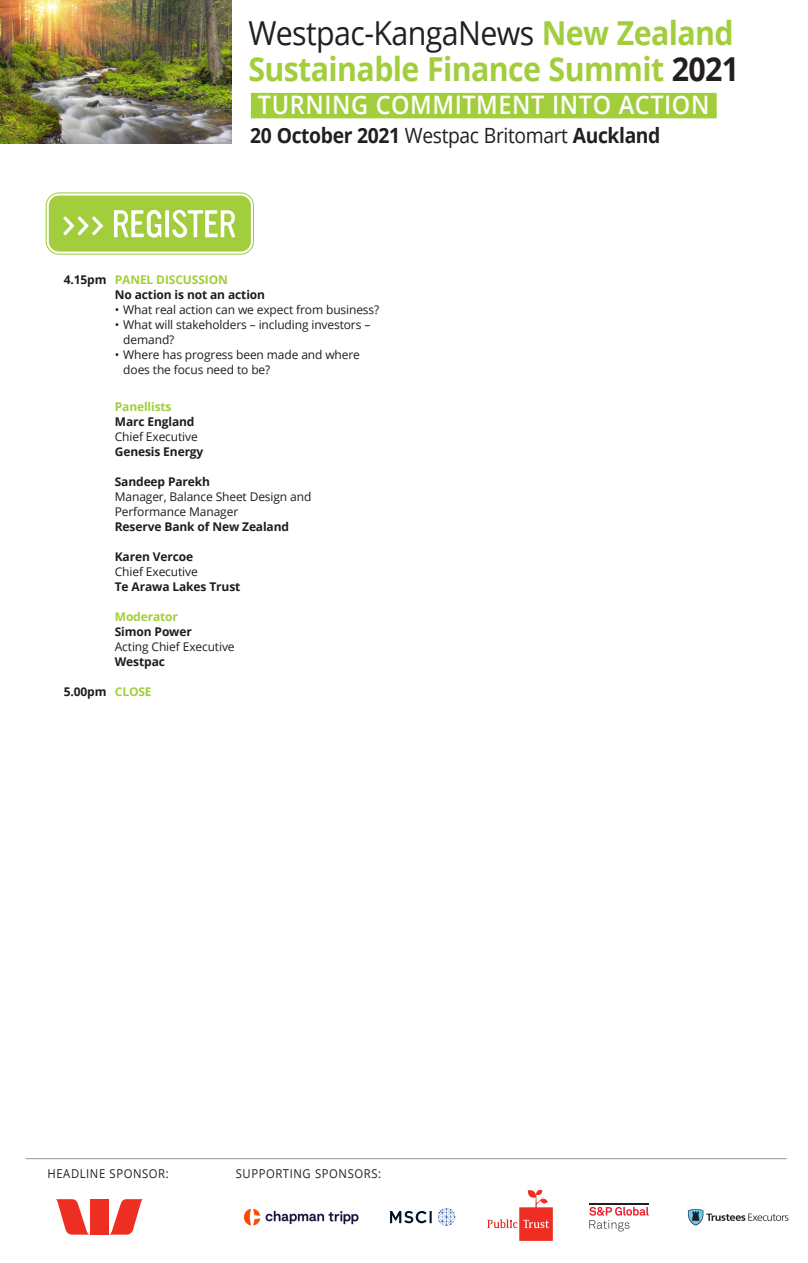
<style>
.page{position:relative;width:808px;height:1263px;background:#fff}
.page>*{position:absolute;margin:0;border:0;box-sizing:border-box;transform-origin:0 0}
.t1{font:700 33px/36px "Open Sans";letter-spacing:-.02em;color:#a2ce3d;scale:.92 1}
.t2{font:600 25.5px "Open Sans";letter-spacing:.025em;color:#fff;scale:.92 1}
.t3{font:700 21px "Open Sans";letter-spacing:-.02em;color:#231f20;scale:.92 1}
.t4{font:12.3px "Open Sans";letter-spacing:.05em;color:#231f20;scale:.92 1}
.KN-TextoBentonLight{font:12px/15px "Open Sans";letter-spacing:-.01em;color:#1e1c1f}
.KN-TextoBentonLight-2{font:700 12px "Open Sans";letter-spacing:-.01em;color:#1e1c1f}
.KN-TextoBentonLight-3{font:700 12px "Open Sans";letter-spacing:-.01em;color:#a2ce3d}
.s1{font-weight:400;color:#231f20}
.s2{color:#231f20}
.s3{font-weight:400}
.s4{color:#1e1c1f}
.s5{color:#a2ce3d}
</style>
<div class="page">
<div style="left:46px;top:192px;width:208px;height:63px;background:#a2ce3d;border-radius:13px"></div>
<svg style="left:63px;top:210px;width:172px;height:28px"></svg>
<div style="left:43px;top:189px;width:214px;height:69px;border:2px solid #fff;border-radius:15px"></div>
<div style="left:47px;top:193px;width:206px;height:61px;border:2px solid #fff;border-radius:11px"></div>
<img style="left:0;top:0;width:232px;height:143px">
<div style="left:251px;top:93px;width:466px;height:25px;background:#a2ce3d"></div>
<hr style="left:26px;top:1158px;width:761px;height:1px;background:#939598">
<svg style="left:56px;top:1199px;width:33px;height:35px"></svg>
<svg style="left:110px;top:1199px;width:33px;height:35px"></svg>
<div style="left:90px;top:1199px;width:19px;height:35px;background:#ee2e22"></div>
<svg style="left:487px;top:1189px;width:66px;height:52px"></svg>
<svg style="left:390px;top:1211px;width:42px;height:12px"></svg>
<svg style="left:438px;top:1208px;width:17px;height:18px"></svg>
<img style="left:243px;top:1208px;width:116px;height:18px">
<img style="left:687px;top:1208px;width:102px;height:18px">
<svg style="left:589px;top:1206px;width:60px;height:25px"></svg>
<hr style="left:589px;top:1203px;width:60px;height:1px;background:#231f20">
<p class="t1" style="left:248px;top:14px;width:535px"><span class="s1">Westpac-KangaNews</span> New Zealand<br>Sustainable Finance Summit <span class="s2">2021</span></p>
<p class="t2" style="left:258px;top:87px;width:492px">TURNING COMMITMENT INTO ACTION</p>
<p class="t3" style="left:250px;top:121px;width:447px">20 October 2021 <span class="s3">Westpac Britomart</span> Auckland</p>
<p class="KN-TextoBentonLight-3" style="left:64px;top:271px;width:166px"><span class="s4">4.15pm</span> PANEL DISCUSSION</p>
<p class="KN-TextoBentonLight-2" style="left:115px;top:286px;width:152px">No action is not an action</p>
<p class="KN-TextoBentonLight" style="left:115px;top:302px;width:266px">• What real action can we expect from business?</p>
<p class="KN-TextoBentonLight" style="left:123px;top:317px;width:249px;text-indent:-9px">• What will stakeholders – including investors – demand?</p>
<p class="KN-TextoBentonLight" style="left:123px;top:347px;width:238px;text-indent:-9px">• Where has progress been made and where does the focus need to be?</p>
<p class="KN-TextoBentonLight-3" style="left:115px;top:398px;width:58px">Panellists</p>
<p class="KN-TextoBentonLight-2" style="left:115px;top:413px;width:81px">Marc England</p>
<p class="KN-TextoBentonLight" style="left:115px;top:429px;width:85px">Chief Executive</p>
<p class="KN-TextoBentonLight-2" style="left:115px;top:443px;width:90px">Genesis Energy</p>
<p class="KN-TextoBentonLight-2" style="left:115px;top:473px;width:97px">Sandeep Parekh</p>
<p class="KN-TextoBentonLight" style="left:115px;top:489px;width:198px">Manager, Balance Sheet Design and<br>Performance Manager</p>
<p class="KN-TextoBentonLight-2" style="left:115px;top:518px;width:176px">Reserve Bank of New Zealand</p>
<p class="KN-TextoBentonLight-2" style="left:115px;top:548px;width:80px">Karen Vercoe</p>
<p class="KN-TextoBentonLight" style="left:115px;top:564px;width:85px">Chief Executive</p>
<p class="KN-TextoBentonLight-2" style="left:115px;top:578px;width:127px">Te Arawa Lakes Trust</p>
<p class="KN-TextoBentonLight-3" style="left:115px;top:608px;width:65px">Moderator</p>
<p class="KN-TextoBentonLight-2" style="left:115px;top:623px;width:79px">Simon Power</p>
<p class="KN-TextoBentonLight" style="left:115px;top:639px;width:121px">Acting Chief Executive</p>
<p class="KN-TextoBentonLight-2" style="left:115px;top:653px;width:52px">Westpac</p>
<p class="KN-TextoBentonLight-2" style="left:64px;top:683px;width:89px">5.00pm <span class="s5">CLOSE</span></p>
<p class="t4" style="left:48px;top:1165px;width:133px">HEADLINE SPONSOR:</p>
<p class="t4" style="left:236px;top:1165px;width:159px">SUPPORTING SPONSORS:</p>
</div>
